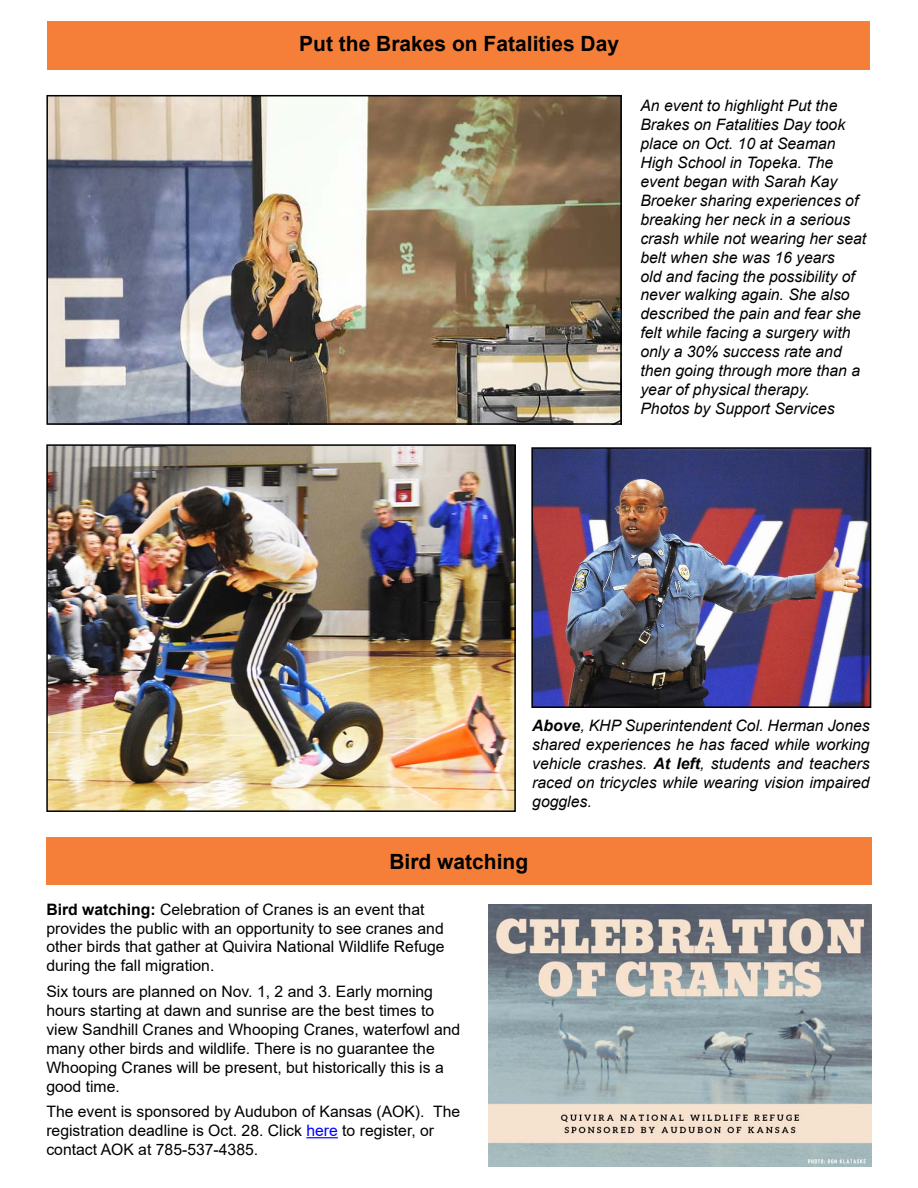
<style>
.page{position:relative;width:918px;height:1188px;background:#fff}
.page>*{position:absolute;margin:0;border:0;box-sizing:border-box;transform-origin:0 0}
.t1{font:700 21px "Arial";color:#000}
.t2{font:italic 15.75px/18.9px "Arial";color:#000}
.t3{font:15.75px/18.9px "Arial";color:#000}
.s1{font-weight:700}
.s2{color:#00f}
</style>
<div class="page">
<div style="left:46px;top:837px;width:825px;height:47px;background:#f57f38"></div>
<hr style="left:306px;top:1137px;width:32px;height:1px;background:#00f">
<img style="left:488px;top:905px;width:383px;height:262px">
<div style="left:47px;top:22px;width:823px;height:48px;background:#f57f38"></div>
<img style="left:49px;top:98px;width:570px;height:324px">
<div style="left:46px;top:95px;width:576px;height:330px;border:2px solid #000"></div>
<img style="left:534px;top:450px;width:334px;height:255px">
<div style="left:531px;top:447px;width:340px;height:261px;border:2px solid #000"></div>
<img style="left:49px;top:447px;width:464px;height:362px">
<div style="left:46px;top:444px;width:470px;height:368px;border:2px solid #000"></div>
<h1 class="t1" style="left:299px;top:29px;width:321px">Put the Brakes on Fatalities Day</h1>
<p class="t2" style="left:640px;top:97px;width:227px">An event to highlight Put the<br>Brakes on Fatalities Day took place on Oct. 10 at Seaman<br>High School in Topeka. The event began with Sarah Kay<br>Broeker sharing experiences of breaking her neck in a serious crash while not wearing her seat belt when she was 16 years<br>old and facing the possibility of never walking again. She also described the pain and fear she felt while facing a surgery with only a 30% success rate and then going through more than a year of physical therapy.<br>Photos by Support Services</p>
<p class="t2" style="left:532px;top:717px;width:339px;text-align:justify"><span class="s1">Above</span>, KHP Superintendent Col. Herman Jones shared experiences he has faced while working vehicle crashes. <span class="s1">At left</span>, students and teachers raced on tricycles while wearing vision impaired goggles.</p>
<h1 class="t1" style="left:389px;top:846px;width:140px">Bird watching</h1>
<p class="t3" style="left:46px;top:900px;width:400px"><span class="s1">Bird watching:</span> Celebration of Cranes is an event that provides the public with an opportunity to see cranes and other birds that gather at Quivira National Wildlife Refuge during the fall migration.</p>
<p class="t3" style="left:46px;top:982px;width:416px">Six tours are planned on Nov. 1, 2 and 3. Early morning hours starting at dawn and sunrise are the best times to view Sandhill Cranes and Whooping Cranes, waterfowl and many other birds and wildlife. There is no guarantee the Whooping Cranes will be present, but historically this is a good time.</p>
<p class="t3" style="left:46px;top:1102px;width:415px">The event is sponsored by Audubon of Kansas (AOK). The registration deadline is Oct. 28. Click <span class="s2">here</span> to register, or contact AOK at 785-537-4385.</p>
</div>
